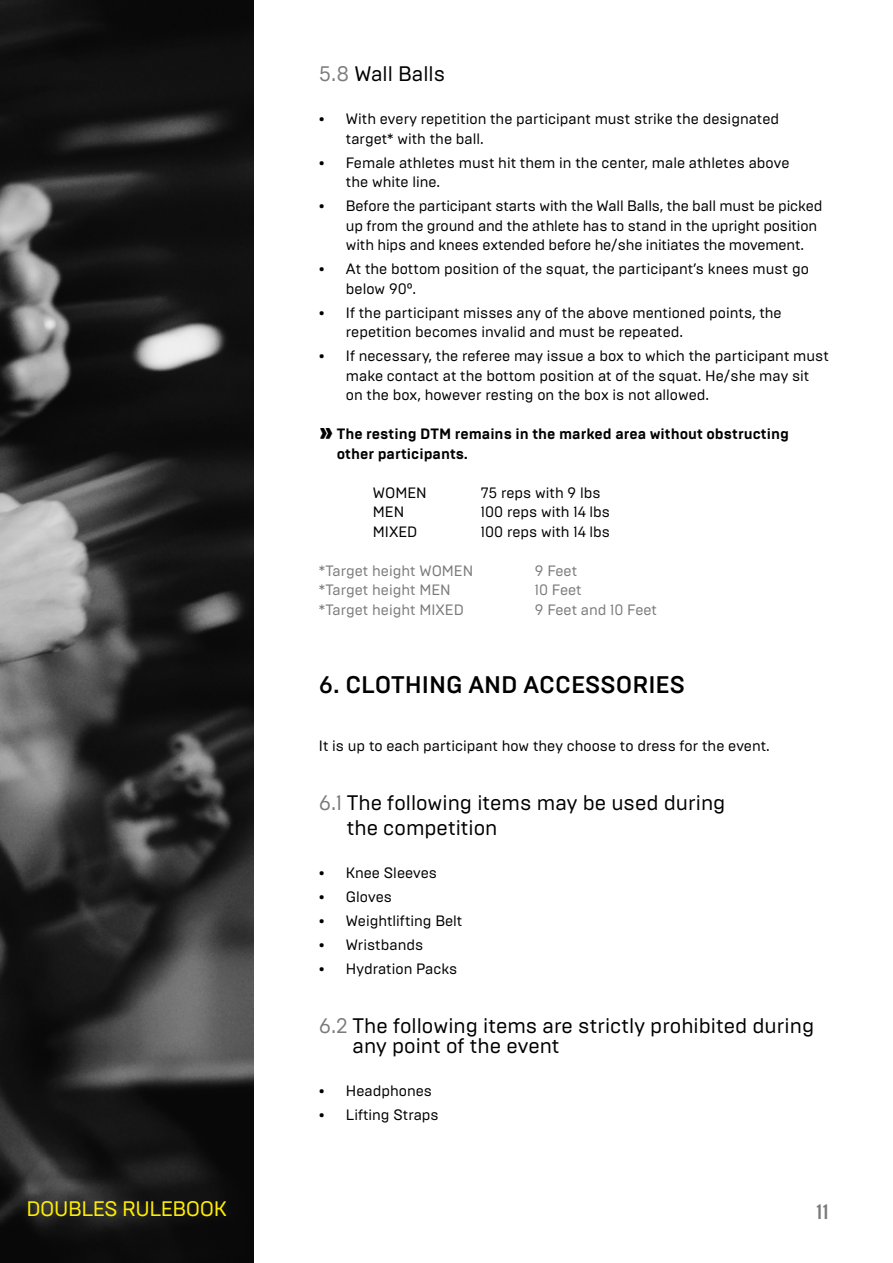
<style>
.page{position:relative;width:893px;height:1263px;background:#fff}
.page>*{position:absolute;margin:0;border:0;box-sizing:border-box;transform-origin:0 0}
.t1{font:500 24px "Brutal Type";color:#000}
.t2{font:21px/25.2px "Brutal Type";color:#000}
.t3{font:21px "Brutal Type";letter-spacing:-.02em;color:#ffed00}
.t4{font:500 21px "Brutal Type";color:#7c7b7b}
.t5{font:15px/19.5px "Brutal Type";color:#000}
.t6{font:15px "Brutal Type";color:#7c7b7b}
.t7{font:700 15px/19.5px "Brutal Type";color:#000}
.s1{color:#7c7b7b}
.s2{font-weight:900;font-size:25.5px}
</style>
<div class="page">
<img style="left:0;top:0;width:253px;height:1263px">
<h2 class="t2" style="left:319px;top:61px;width:128px"><span class="s1">5.8</span> Wall Balls</h2>
<p class="t5" style="left:346px;top:109px;width:435px;text-indent:-27px">• With every repetition the participant must strike the designated target* with the ball.</p>
<p class="t5" style="left:346px;top:153px;width:445px;text-indent:-27px">• Female athletes must hit them in the center, male athletes above the white line.</p>
<p class="t5" style="left:346px;top:196px;width:478px;text-indent:-27px">• Before the participant starts with the Wall Balls, the ball must be picked up from the ground and the athlete has to stand in the upright position with hips and knees extended before he/she initiates the movement.</p>
<p class="t5" style="left:346px;top:259px;width:464px;text-indent:-27px">• At the bottom position of the squat, the participant’s knees must go below 90°.</p>
<p class="t5" style="left:346px;top:303px;width:437px;text-indent:-27px">• If the participant misses any of the above mentioned points, the repetition becomes invalid and must be repeated.</p>
<p class="t5" style="left:346px;top:346px;width:484px;text-indent:-27px">• If necessary, the referee may issue a box to which the participant must make contact at the bottom position at of the squat. He/she may sit on the box, however resting on the box is not allowed.</p>
<p class="t7" style="left:337px;top:424px;width:454px;text-indent:-18px"><span class="s2">»</span> The resting DTM remains in the marked area without obstructing other participants.</p>
<p class="t5" style="left:373px;top:483px;width:55px">WOMEN</p>
<p class="t5" style="left:481px;top:483px;width:121px">75 reps with 9 lbs</p>
<p class="t5" style="left:373px;top:502px;width:33px">MEN</p>
<p class="t5" style="left:481px;top:502px;width:131px">100 reps with 14 lbs</p>
<p class="t5" style="left:373px;top:522px;width:46px">MIXED</p>
<p class="t5" style="left:481px;top:522px;width:131px">100 reps with 14 lbs</p>
<p class="t6" style="left:319px;top:561px;width:156px">*Target height WOMEN</p>
<p class="t6" style="left:535px;top:561px;width:44px">9 Feet</p>
<p class="t6" style="left:319px;top:581px;width:133px">*Target height MEN</p>
<p class="t6" style="left:535px;top:581px;width:48px">10 Feet</p>
<p class="t6" style="left:319px;top:600px;width:146px">*Target height MIXED</p>
<p class="t6" style="left:535px;top:600px;width:124px">9 Feet and 10 Feet</p>
<h1 class="t1" style="left:319px;top:670px;width:368px">6. CLOTHING AND ACCESSORIES</h1>
<p class="t5" style="left:319px;top:736px;width:452px">It is up to each participant how they choose to dress for the event.</p>
<h2 class="t2" style="left:347px;top:790px;width:380px;text-indent:-28px"><span class="s1">6.1</span> The following items may be used during the competition</h2>
<p class="t5" style="left:319px;top:863px;width:120px">• Knee Sleeves</p>
<p class="t5" style="left:319px;top:887px;width:75px">• Gloves</p>
<p class="t5" style="left:319px;top:911px;width:145px">• Weightlifting Belt</p>
<p class="t5" style="left:319px;top:935px;width:106px">• Wristbands</p>
<p class="t5" style="left:319px;top:959px;width:140px">• Hydration Packs</p>
<h2 class="t2" style="left:353px;top:1016px;width:463px;line-height:19.5px;text-indent:-34px"><span class="s1">6.2</span> The following items are strictly prohibited during any point of the event</h2>
<p class="t5" style="left:319px;top:1081px;width:115px">• Headphones</p>
<p class="t5" style="left:319px;top:1105px;width:121px">• Lifting Straps</p>
<h2 class="t3" style="left:26px;top:1196px;width:202px">DOUBLES RULEBOOK</h2>
<h2 class="t4" style="left:816px;top:1199px;width:15px">11</h2>
</div>
